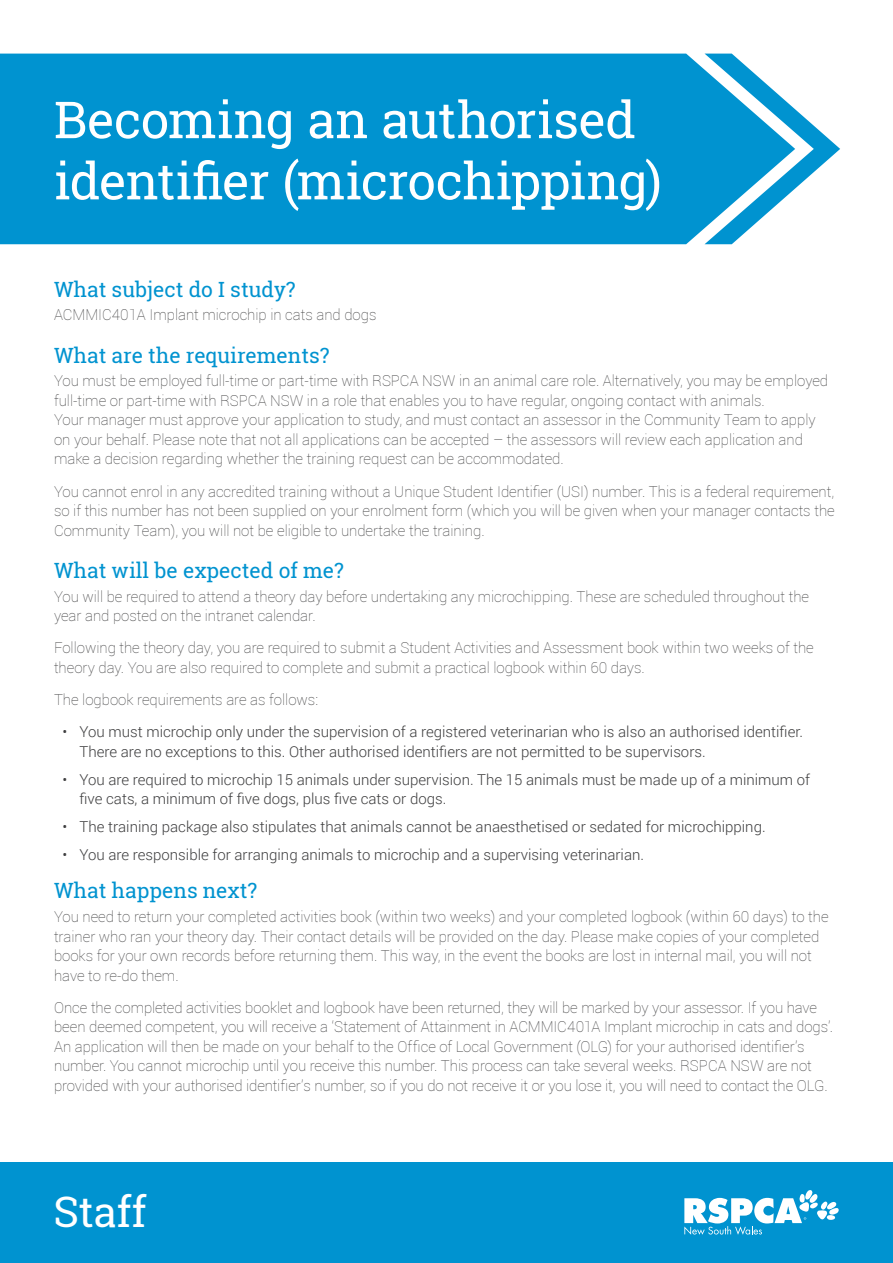
<style>
.page{position:relative;width:893px;height:1263px;background:#fff}
.page>*{position:absolute;margin:0;border:0;box-sizing:border-box;transform-origin:0 0}
.t1{font:51px/61.2px "Roboto Slab";letter-spacing:-.015em;color:#fff}
.t2{font:42px "Roboto Slab";letter-spacing:-.005em;color:#fff}
.t3{font:21px "Roboto Slab";color:#0093d0}
.t4{font:100 15px/19.5px "Roboto";color:#3e3e3f}
.t5{font:300 15px/19.5px "Roboto";color:#3e3e3f}
</style>
<div class="page">
<div style="left:0;top:1161px;width:893px;height:102px;background:#0093d0"></div>
<svg style="left:684px;top:1190px;width:155px;height:45px"></svg>
<div style="left:0;top:54px;width:704px;height:190px;background:#0093d0"></div>
<svg style="left:704px;top:54px;width:136px;height:190px"></svg>
<h1 class="t1" style="left:54px;top:89px;width:609px">Becoming an authorised identifier (microchipping)</h1>
<h3 class="t3" style="left:54px;top:275px;width:243px">What subject do I study?</h3>
<p class="t4" style="left:54px;top:305px;width:324px">ACMMIC401A Implant microchip in cats and dogs</p>
<h3 class="t3" style="left:54px;top:341px;width:277px">What are the requirements?</h3>
<p class="t4" style="left:54px;top:371px;width:776px">You must be employed full-time or part-time with RSPCA NSW in an animal care role. Alternatively, you may be employed full-time or part-time with RSPCA NSW in a role that enables you to have regular, ongoing contact with animals.<br>Your manager must approve your application to study, and must contact an assessor in the Community Team to apply on your behalf. Please note that not all applications can be accepted – the assessors will review each application and make a decision regarding whether the training request can be accommodated.</p>
<p class="t4" style="left:54px;top:481px;width:782px;text-align:justify">You cannot enrol in any accredited training without a Unique Student Identifier (USI) number. This is a federal requirement, so if this number has not been supplied on your enrolment form (which you will be given when your manager contacts the Community Team), you will not be eligible to undertake the training.</p>
<h3 class="t3" style="left:54px;top:556px;width:291px">What will be expected of me?</h3>
<p class="t4" style="left:54px;top:586px;width:757px">You will be required to attend a theory day before undertaking any microchipping. These are scheduled throughout the year and posted on the intranet calendar.</p>
<p class="t4" style="left:54px;top:638px;width:761px">Following the theory day, you are required to submit a Student Activities and Assessment book within two weeks of the theory day. You are also required to complete and submit a practical logbook within 60 days.</p>
<p class="t4" style="left:54px;top:689px;width:266px">The logbook requirements are as follows:</p>
<p class="t5" style="left:80px;top:722px;width:725px;text-indent:-17px">• You must microchip only under the supervision of a registered veterinarian who is also an authorised identifier.<br>There are no exceptions to this. Other authorised identifiers are not permitted to be supervisors.</p>
<p class="t5" style="left:80px;top:769px;width:732px;text-indent:-17px">• You are required to microchip 15 animals under supervision. The 15 animals must be made up of a minimum of five cats, a minimum of five dogs, plus five cats or dogs.</p>
<p class="t5" style="left:63px;top:817px;width:705px">• The training package also stipulates that animals cannot be anaesthetised or sedated for microchipping.</p>
<p class="t5" style="left:63px;top:845px;width:583px">• You are responsible for arranging animals to microchip and a supervising veterinarian.</p>
<h3 class="t3" style="left:54px;top:876px;width:205px">What happens next?</h3>
<p class="t4" style="left:54px;top:906px;width:776px">You need to return your completed activities book (within two weeks) and your completed logbook (within 60 days) to the trainer who ran your theory day. Their contact details will be provided on the day. Please make copies of your completed books for your own records before returning them. This way, in the event the books are lost in internal mail, you will not have to re-do them.</p>
<p class="t4" style="left:54px;top:997px;width:780px">Once the completed activities booklet and logbook have been returned, they will be marked by your assessor. If you have been deemed competent, you will receive a ‘Statement of Attainment in ACMMIC401A Implant microchip in cats and dogs’.<br>An application will then be made on your behalf to the Office of Local Government (OLG) for your authorised identifier’s number. You cannot microchip until you receive this number. This process can take several weeks. RSPCA NSW are not provided with your authorised identifier’s number, so if you do not receive it or you lose it, you will need to contact the OLG.</p>
<h2 class="t2" style="left:53px;top:1183px;width:95px">Staff</h2>
</div>
